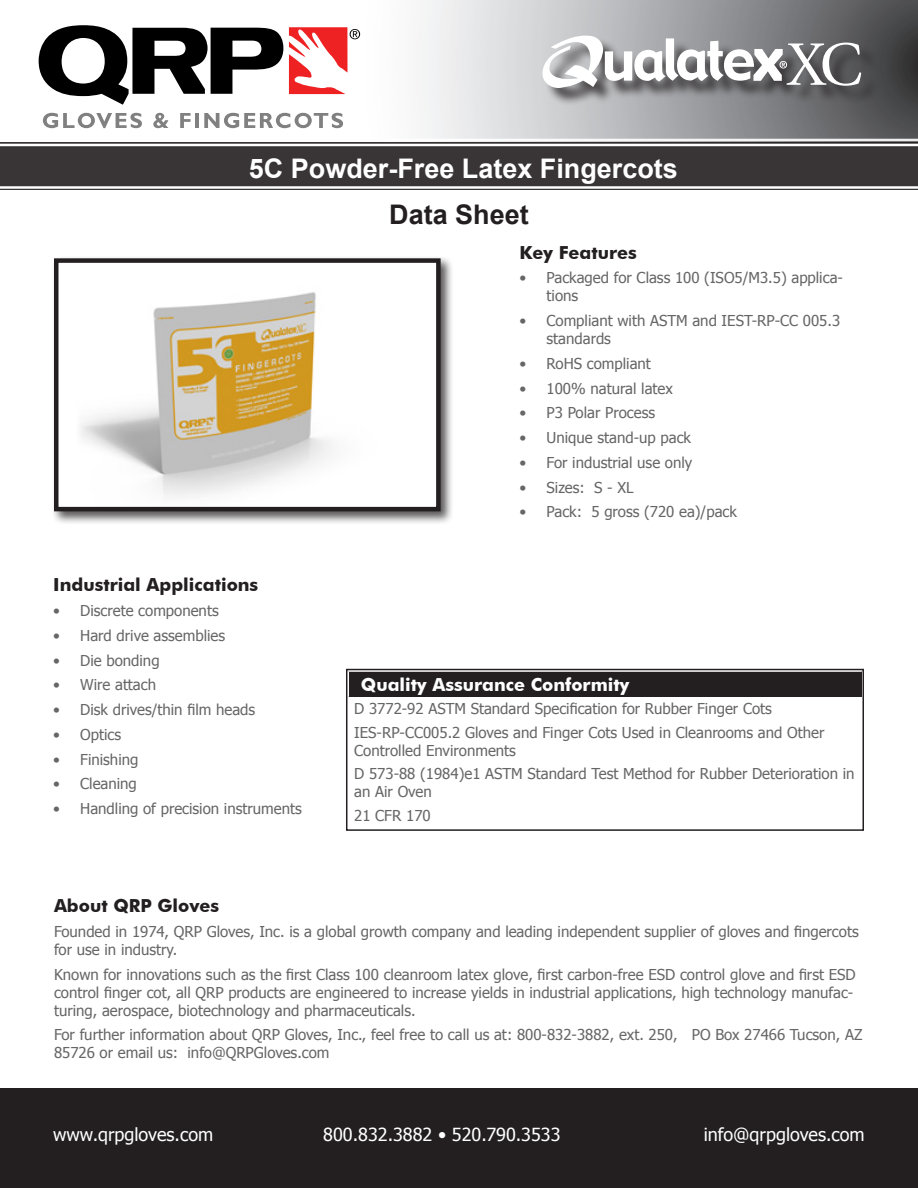
<style>
.page{position:relative;width:918px;height:1188px;background:#fff}
.page>*{position:absolute;margin:0;border:0;box-sizing:border-box;transform-origin:0 0}
.t1{font:700 27px "Arial";color:#fff}
.t2{font:700 27px "Arial";color:#231f20}
.t3{font:18px "Tahoma";color:#fff}
.Heading1{font:700 18px "Futura BT";color:#231f20}
.Heading1-2{font:700 18px "Futura BT";color:#fff}
.Body_Copy{font:15px/18px "Tahoma";color:#666}
</style>
<div class="page">
<svg style="left:421px;top:0;width:497px;height:137px;background:#a9aaac"></svg>
<svg style="left:0;top:137px;width:918px;height:53px"></svg>
<svg style="left:0;top:144px;width:918px;height:45px;background:#4d4a4b"></svg>
<svg style="left:39px;top:25px;width:244px;height:80px"></svg>
<svg style="left:43px;top:113px;width:99px;height:15px"></svg>
<svg style="left:153px;top:113px;width:15px;height:15px"></svg>
<svg style="left:180px;top:113px;width:11px;height:15px"></svg>
<hr style="left:195px;top:113px;width:4px;height:15px;background:#808080">
<svg style="left:204px;top:113px;width:139px;height:15px"></svg>
<svg style="left:289px;top:27px;width:71px;height:67px"></svg>
<div style="left:0;top:1089px;width:918px;height:99px;background:#231f20"></div>
<div style="left:51px;top:255px;width:403px;height:270px;background:#231f20;opacity:.75"></div>
<div style="left:56px;top:261px;width:382px;height:248px;background:#fff"></div>
<img style="left:81px;top:292px;width:251px;height:205px">
<div style="left:54px;top:258px;width:387px;height:253px;border:4px solid #231f20"></div>
<div style="left:545px;top:38px;width:334px;height:69px;background:#231f20;opacity:.75"></div>
<svg style="left:542px;top:36px;width:319px;height:52px"></svg>
<div style="left:348px;top:671px;width:514px;height:26px;background:#231f20"></div>
<div style="left:346px;top:669px;width:518px;height:162px;border:2px solid #231f20"></div>
<p class="t1" style="left:249px;top:150px;width:431px">5C Powder-Free Latex Fingercots</p>
<p class="Heading1" style="left:53px;top:574px;width:207px">Industrial Applications</p>
<p class="Body_Copy" style="left:53px;top:601px;width:167px">• Discrete components</p>
<p class="Body_Copy" style="left:53px;top:626px;width:173px">• Hard drive assemblies</p>
<p class="Body_Copy" style="left:53px;top:651px;width:108px">• Die bonding</p>
<p class="Body_Copy" style="left:53px;top:675px;width:104px">• Wire attach</p>
<p class="Body_Copy" style="left:53px;top:700px;width:203px">• Disk drives/thin film heads</p>
<p class="Body_Copy" style="left:53px;top:725px;width:69px">• Optics</p>
<p class="Body_Copy" style="left:53px;top:750px;width:87px">• Finishing</p>
<p class="Body_Copy" style="left:53px;top:774px;width:85px">• Cleaning</p>
<p class="Body_Copy" style="left:53px;top:799px;width:250px">• Handling of precision instruments</p>
<p class="t2" style="left:389px;top:197px;width:141px">Data Sheet</p>
<p class="Heading1" style="left:520px;top:241px;width:119px">Key Features</p>
<p class="Body_Copy" style="left:547px;top:268px;width:298px;text-indent:-27px">• Packaged for Class 100 (ISO5/M3.5) applica&shy;tions</p>
<p class="Body_Copy" style="left:547px;top:311px;width:295px;text-indent:-27px">• Compliant with ASTM and IEST-RP-CC 005.3 standards</p>
<p class="Body_Copy" style="left:520px;top:354px;width:133px">• RoHS compliant</p>
<p class="Body_Copy" style="left:520px;top:378px;width:155px">• 100% natural latex</p>
<p class="Body_Copy" style="left:520px;top:403px;width:137px">• P3 Polar Process</p>
<p class="Body_Copy" style="left:520px;top:428px;width:173px">• Unique stand-up pack</p>
<p class="Body_Copy" style="left:520px;top:453px;width:174px">• For industrial use only</p>
<p class="Body_Copy" style="left:520px;top:477px;width:116px">• Sizes: S - XL</p>
<p class="Body_Copy" style="left:520px;top:502px;width:219px">• Pack: 5 gross (720 ea)/pack</p>
<p class="Heading1-2" style="left:361px;top:673px;width:270px">Quality Assurance Conformity</p>
<p class="Body_Copy" style="left:354px;top:699px;width:419px">D 3772-92 ASTM Standard Specification for Rubber Finger Cots</p>
<p class="Body_Copy" style="left:354px;top:723px;width:472px">IES-RP-CC005.2 Gloves and Finger Cots Used in Cleanrooms and Other<br>Controlled Environments</p>
<p class="Body_Copy" style="left:354px;top:764px;width:502px">D 573-88 (1984)e1 ASTM Standard Test Method for Rubber Deterioration in an Air Oven</p>
<p class="Body_Copy" style="left:354px;top:805px;width:78px">21 CFR 170</p>
<p class="Heading1" style="left:54px;top:895px;width:167px">About QRP Gloves</p>
<p class="Body_Copy" style="left:54px;top:922px;width:806px">Founded in 1974, QRP Gloves, Inc. is a global growth company and leading independent supplier of gloves and fingercots for use in industry.</p>
<p class="Body_Copy" style="left:54px;top:965px;width:803px">Known for innovations such as the first Class 100 cleanroom latex glove, first carbon-free ESD control glove and first ESD control finger cot, all QRP products are engineered to increase yields in industrial applications, high technology manufac&shy;turing, aerospace, biotechnology and pharmaceuticals.</p>
<p class="Body_Copy" style="left:54px;top:1025px;width:810px">For further information about QRP Gloves, Inc., feel free to call us at: 800-832-3882, ext. 250, PO Box 27466 Tucson, AZ<br>85726 or email us: info@QRPGloves.com</p>
<p class="t3" style="left:53px;top:1122px;width:162px">www.qrpgloves.com</p>
<p class="t3" style="left:323px;top:1122px;width:239px">800.832.3882 • 520.790.3533</p>
<p class="t3" style="left:704px;top:1122px;width:162px">info@qrpgloves.com</p>
</div>
